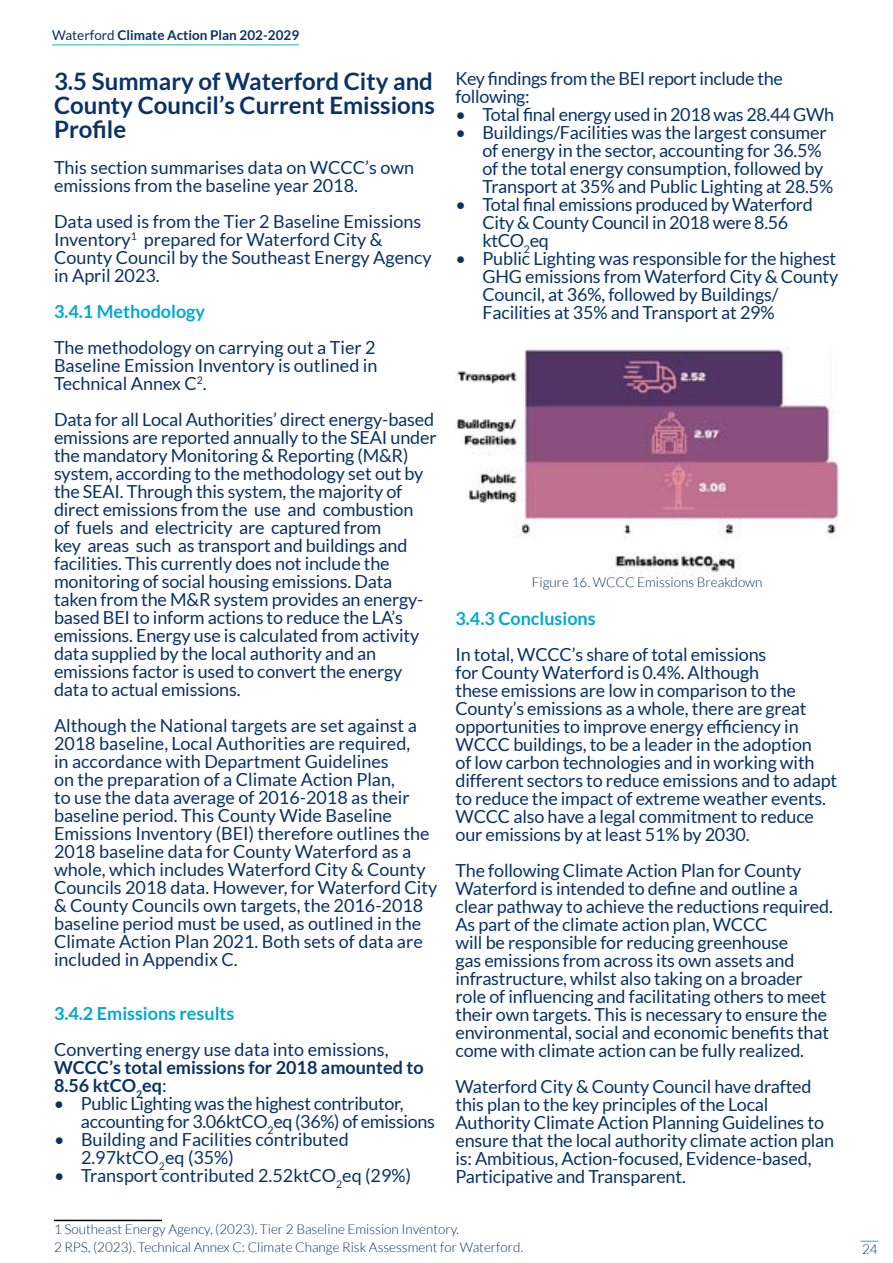
<style>
.page{position:relative;width:893px;height:1263px;background:#fff}
.page>*{position:absolute;margin:0;border:0;box-sizing:border-box;transform-origin:0 0}
.t1{font:700 24px/24px "Lato";color:#093266;text-align:justify}
.t2{font:18px/18px "Lato";letter-spacing:-.01em;color:#093266}
.t3{font:700 18px "Lato";color:#00a9d5}
.t4{font:700 18px/18px "Lato";color:#093266}
.t5{font:300 13.5px/18px "Lato";color:#093266}
.t6{font:700 13.5px "Lato";color:#093266}
.s1{font-weight:400}
</style>
<div class="page">
<hr style="left:52px;top:44px;width:247px;height:1px;background:#3cbeb0">
<svg style="left:860px;top:1241px;width:18px;height:1px"></svg>
<hr style="left:54px;top:1220px;width:108px;height:1px;background:#000">
<img style="left:455px;top:347px;width:384px;height:229px">
<p class="t6" style="left:52px;top:27px;width:248px"><span class="s1">Waterford</span> Climate Action Plan 202-2029</p>
<p class="t2" style="left:455px;top:69px;width:329px">Key findings from the BEI report include the following:</p>
<p class="t2" style="left:455px;top:105px;width:380px">• Total final energy used in 2018 was 28.44 GWh</p>
<p class="t2" style="left:482px;top:123px;width:352px;text-indent:-27px">• Buildings/Facilities was the largest consumer of energy in the sector, accounting for 36.5% of the total energy consumption, followed by Transport at 35% and Public Lighting at 28.5%</p>
<p class="t2" style="left:482px;top:195px;width:332px;text-indent:-27px">• Total final emissions produced by Waterford<br>City &amp; County Council in 2018 were 8.56 ktCO<sub>2</sub>eq</p>
<p class="t2" style="left:482px;top:249px;width:357px;text-indent:-27px">• Public Lighting was responsible for the highest GHG emissions from Waterford City &amp; County Council, at 36%, followed by Buildings/ Facilities at 35% and Transport at 29%</p>
<h1 class="t1" style="left:54px;top:69px;width:382px">3.5 Summary of Waterford City and County Council’s Current Emissions Profile</h1>
<p class="t2" style="left:54px;top:158px;width:362px">This section summarises data on WCCC’s own emissions from the baseline year 2018.</p>
<p class="t2" style="left:54px;top:212px;width:379px">Data used is from the Tier 2 Baseline Emissions Inventory<sup>1</sup> prepared for Waterford City &amp; County Council by the Southeast Energy Agency in April 2023.</p>
<p class="t3" style="left:54px;top:301px;width:153px">3.4.1 Methodology</p>
<p class="t2" style="left:54px;top:338px;width:325px;text-align:justify">The methodology on carrying out a Tier 2<br>Baseline Emission Inventory is outlined in Technical Annex C<sup>2</sup>.</p>
<p class="t2" style="left:54px;top:410px;width:384px">Data for all Local Authorities’ direct energy-based emissions are reported annually to the SEAI under the mandatory Monitoring &amp; Reporting (M&amp;R) system, according to the methodology set out by the SEAI. Through this system, the majority of direct emissions from the use and combustion<br>of fuels and electricity are captured from<br>key areas such as transport and buildings and facilities. This currently does not include the monitoring of social housing emissions. Data taken from the M&amp;R system provides an energy&shy;based BEI to inform actions to reduce the LA’s emissions. Energy use is calculated from activity data supplied by the local authority and an emissions factor is used to convert the energy data to actual emissions.</p>
<p class="t2" style="left:54px;top:716px;width:385px">Although the National targets are set against a 2018 baseline, Local Authorities are required,<br>in accordance with Department Guidelines<br>on the preparation of a Climate Action Plan,<br>to use the data average of 2016-2018 as their baseline period. This County Wide Baseline Emissions Inventory (BEI) therefore outlines the 2018 baseline data for County Waterford as a whole, which includes Waterford City &amp; County Councils 2018 data. However, for Waterford City &amp; County Councils own targets, the 2016-2018 baseline period must be used, as outlined in the Climate Action Plan 2021. Both sets of data are included in Appendix C.</p>
<p class="t3" style="left:54px;top:1003px;width:182px">3.4.2 Emissions results</p>
<p class="t2" style="left:54px;top:1040px;width:336px">Converting energy use data into emissions,</p>
<p class="t4" style="left:54px;top:1058px;width:371px">WCCC’s total emissions for 2018 amounted to<br>8.56 ktCO<sub>2</sub>eq<span class="s1">:</span></p>
<p class="t2" style="left:81px;top:1094px;width:355px;text-indent:-27px">• Public Lighting was the highest contributor, accounting for 3.06ktCO<sub>2</sub>eq (36%) of emissions</p>
<p class="t2" style="left:81px;top:1130px;width:269px;text-indent:-27px">• Building and Facilities contributed<br>2.97ktCO<sub>2</sub>eq (35%)</p>
<p class="t2" style="left:54px;top:1166px;width:359px">• Transport contributed 2.52ktCO<sub>2</sub>eq (29%)</p>
<p class="t5" style="left:54px;top:1220px;width:471px">1 Southeast Energy Agency, (2023). Tier 2 Baseline Emission Inventory.<br>2 RPS, (2023). Technical Annex C: Climate Change Risk Assessment for Waterford.</p>
<p class="t5" style="left:532px;top:573px;width:232px">Figure 16. WCCC Emissions Breakdown</p>
<p class="t3" style="left:455px;top:608px;width:142px">3.4.3 Conclusions</p>
<p class="t2" style="left:455px;top:645px;width:383px">In total, WCCC’s share of total emissions<br>for County Waterford is 0.4%. Although<br>these emissions are low in comparison to the County’s emissions as a whole, there are great opportunities to improve energy efficiency in WCCC buildings, to be a leader in the adoption<br>of low carbon technologies and in working with different sectors to reduce emissions and to adapt to reduce the impact of extreme weather events.<br>WCCC also have a legal commitment to reduce our emissions by at least 51% by 2030.</p>
<p class="t2" style="left:455px;top:861px;width:379px">The following Climate Action Plan for County Waterford is intended to define and outline a clear pathway to achieve the reductions required.<br>As part of the climate action plan, WCCC<br>will be responsible for reducing greenhouse<br>gas emissions from across its own assets and infrastructure, whilst also taking on a broader role of influencing and facilitating others to meet their own targets. This is necessary to ensure the environmental, social and economic benefits that come with climate action can be fully realized.</p>
<p class="t2" style="left:455px;top:1077px;width:380px">Waterford City &amp; County Council have drafted this plan to the key principles of the Local Authority Climate Action Planning Guidelines to ensure that the local authority climate action plan is: Ambitious, Action-focused, Evidence-based, Participative and Transparent.</p>
<p class="t5" style="left:862px;top:1240px;width:17px">24</p>
</div>
